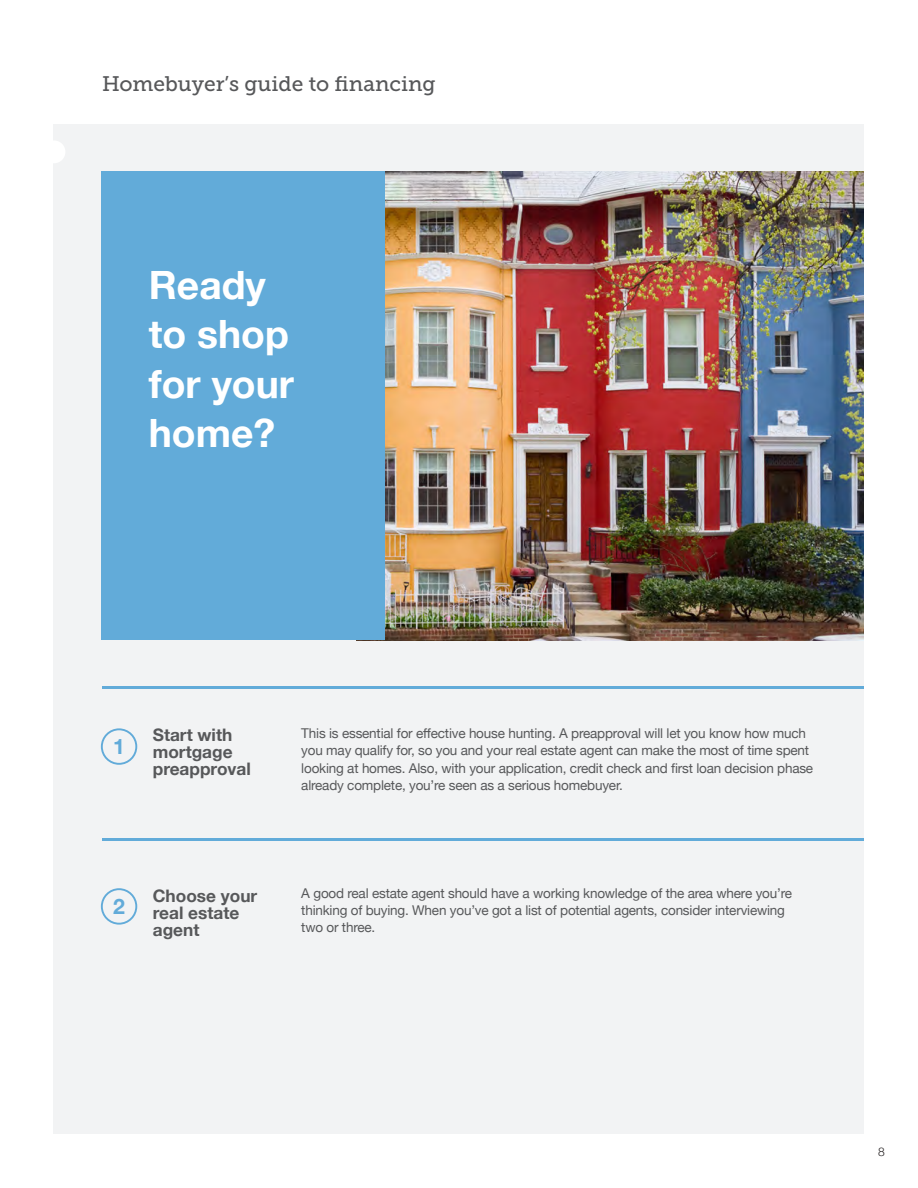
<style>
.page{position:relative;width:918px;height:1188px;background:#fff}
.page>*{position:absolute;margin:0;border:0;box-sizing:border-box;transform-origin:0 0}
.t1{font:700 39px/49.5px "Helvetica Neue";color:#fff}
.t2{font:700 21.3px "Helvetica Neue";color:#62abd9}
.t3{font:21px "Museo Slab 500";color:#57585a}
.t4{font:700 17.25px/17.2px "Helvetica Neue";color:#57585a}
.t5{font:13.5px/17.2px "Helvetica Neue";letter-spacing:-.015em;color:#57585a}
.t6{font:300 12px "Helvetica Neue";color:#231f20}
</style>
<div class="page">
<div style="left:53px;top:124px;width:811px;height:1010px;background:#f2f3f4"></div>
<div style="left:43px;top:140px;width:22px;height:23px;background:#fff;border-radius:50%"></div>
<hr style="left:102px;top:838px;width:762px;height:3px;background:#62abd9">
<hr style="left:102px;top:686px;width:762px;height:3px;background:#62abd9">
<img style="left:384px;top:172px;width:479px;height:468px">
<div style="left:101px;top:172px;width:283px;height:468px;background:#62abd9"></div>
<div style="left:101px;top:728px;width:36px;height:37px;border:2px solid #62abd9;border-radius:50%"></div>
<div style="left:101px;top:888px;width:36px;height:37px;border:2px solid #62abd9;border-radius:50%"></div>
<p class="t3" style="left:102px;top:72px;width:335px">Homebuyer’s guide to financing</p>
<p class="t1" style="left:149px;top:261px;width:147px">Ready to shop for your home?</p>
<p class="t2" style="left:113px;top:730px;width:13px">1</p>
<p class="t4" style="left:153px;top:727px;width:100px">Start with mortgage preapproval</p>
<p class="t2" style="left:113px;top:890px;width:13px">2</p>
<p class="t4" style="left:153px;top:887px;width:106px">Choose your real estate agent</p>
<p class="t5" style="left:301px;top:725px;width:513px">This is essential for effective house hunting. A preapproval will let you know how much you may qualify for, so you and your real estate agent can make the most of time spent looking at homes. Also, with your application, credit check and first loan decision phase already complete, you’re seen as a serious homebuyer.</p>
<p class="t5" style="left:301px;top:885px;width:492px">A good real estate agent should have a working knowledge of the area where you’re thinking of buying. When you’ve got a list of potential agents, consider interviewing two or three.</p>
<p class="t6" style="left:878px;top:1142px;width:8px">8</p>
</div>
